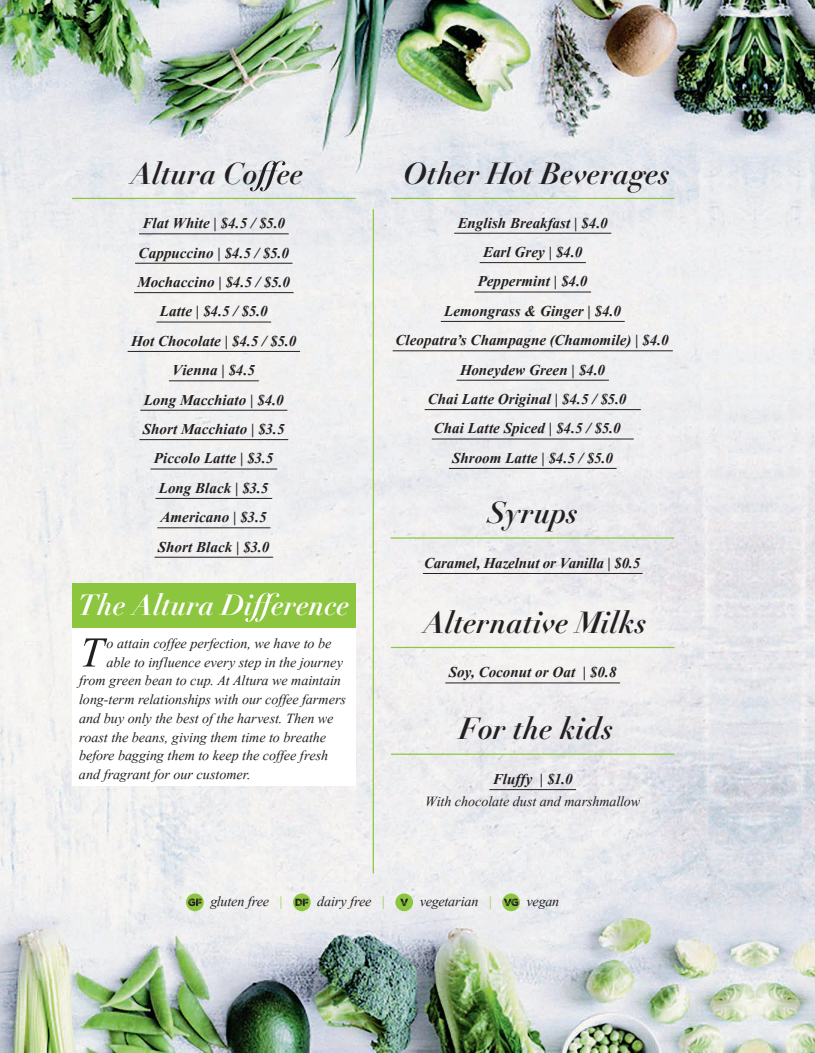
<style>
.page{position:relative;width:815px;height:1053px;background:#fff}
.page>*{position:absolute;margin:0;border:0;box-sizing:border-box;transform-origin:0 0}
.t1{font:52.62px "Vijaya";color:#231f20}
.t2{font:italic 700 30px "Didot LT Pro";color:#231f20}
.t3{font:italic 700 28.75px "Didot LT Pro";color:#fff}
.t4{font:700 18.75px/29.4px "Vijaya";color:#231f20;text-align:center}
.t5{font:17.5px "Vijaya";color:#231f20}
.s1{color:#8bc63e}
</style>
<div class="page">
<img style="left:0;top:0;width:755px;height:1052px">
<hr style="left:373px;top:209px;width:1px;height:664px;background:#8bc63e">
<hr style="left:391px;top:198px;width:283px;height:1px;background:#8bc63e">
<hr style="left:454px;top:233px;width:157px;height:1px;background:#231f20">
<hr style="left:480px;top:262px;width:106px;height:1px;background:#231f20">
<hr style="left:474px;top:292px;width:117px;height:1px;background:#231f20">
<hr style="left:441px;top:321px;width:184px;height:1px;background:#231f20">
<hr style="left:393px;top:350px;width:280px;height:1px;background:#231f20">
<hr style="left:457px;top:380px;width:152px;height:1px;background:#231f20">
<hr style="left:425px;top:409px;width:216px;height:1px;background:#231f20">
<hr style="left:432px;top:438px;width:202px;height:1px;background:#231f20">
<hr style="left:449px;top:468px;width:168px;height:1px;background:#231f20">
<hr style="left:391px;top:537px;width:283px;height:1px;background:#8bc63e">
<hr style="left:423px;top:573px;width:220px;height:1px;background:#231f20">
<hr style="left:391px;top:646px;width:283px;height:2px;background:#8bc63e">
<hr style="left:445px;top:682px;width:175px;height:1px;background:#231f20">
<hr style="left:72px;top:198px;width:284px;height:1px;background:#8bc63e">
<svg style="left:250px;top:161px;width:35px;height:30px"></svg>
<hr style="left:139px;top:233px;width:150px;height:1px;background:#231f20">
<hr style="left:135px;top:263px;width:158px;height:1px;background:#231f20">
<hr style="left:134px;top:292px;width:160px;height:1px;background:#231f20">
<hr style="left:156px;top:322px;width:115px;height:1px;background:#231f20">
<hr style="left:128px;top:351px;width:172px;height:1px;background:#231f20">
<hr style="left:169px;top:380px;width:90px;height:1px;background:#231f20">
<hr style="left:140px;top:410px;width:147px;height:1px;background:#231f20">
<hr style="left:139px;top:439px;width:149px;height:1px;background:#231f20">
<hr style="left:150px;top:468px;width:127px;height:1px;background:#231f20">
<hr style="left:155px;top:498px;width:117px;height:1px;background:#231f20">
<hr style="left:157px;top:527px;width:113px;height:1px;background:#231f20">
<hr style="left:155px;top:557px;width:118px;height:1px;background:#231f20">
<hr style="left:391px;top:753px;width:283px;height:1px;background:#8bc63e">
<hr style="left:489px;top:789px;width:87px;height:1px;background:#231f20">
<div style="left:186px;top:893px;width:18px;height:18px;background:#8bc63e;border-radius:50%"></div>
<svg style="left:188px;top:898px;width:14px;height:8px"></svg>
<svg style="left:293px;top:893px;width:18px;height:18px"></svg>
<svg style="left:295px;top:898px;width:13px;height:7px"></svg>
<div style="left:395px;top:893px;width:18px;height:18px;background:#8bc63e;border-radius:50%"></div>
<svg style="left:400px;top:898px;width:8px;height:7px"></svg>
<svg style="left:502px;top:893px;width:18px;height:18px"></svg>
<svg style="left:504px;top:898px;width:14px;height:8px"></svg>
<div style="left:72px;top:607px;width:284px;height:179px;background:#fff"></div>
<div style="left:72px;top:583px;width:284px;height:45px;background:#8bc63e"></div>
<svg style="left:245px;top:592px;width:34px;height:30px"></svg>
<img style="left:755px;top:0;width:60px;height:1052px">
<p class="t2" style="left:131px;top:154px;width:174px">Altura Co ee</p>
<p class="t4" style="left:131px;top:206px;width:167px">Flat White | $4.5 / $5.0<br>Cappuccino | $4.5 / $5.0<br>Mochaccino | $4.5 / $5.0<br>Latte | $4.5 / $5.0<br>Hot Chocolate | $4.5 / $5.0<br>Vienna | $4.5<br>Long Macchiato | $4.0<br>Short Macchiato | $3.5<br>Piccolo Latte | $3.5<br>Long Black | $3.5<br>Americano | $3.5<br>Short Black | $3.0</p>
<p class="t3" style="left:78px;top:586px;width:274px">The Altura Di erence</p>
<p class="t1" style="left:80px;top:610px;width:25px">T</p>
<p class="t5" style="left:107px;top:629px;width:226px">o attain coffee perfection, we have to be</p>
<p class="t5" style="left:107px;top:648px;width:238px">able to influence every step in the journey</p>
<p class="t5" style="left:79px;top:666px;width:263px">from green bean to cup. At Altura we maintain</p>
<p class="t5" style="left:79px;top:685px;width:268px">long-term relationships with our coffee farmers</p>
<p class="t5" style="left:79px;top:704px;width:256px">and buy only the best of the harvest. Then we</p>
<p class="t5" style="left:79px;top:723px;width:249px">roast the beans, giving them time to breathe</p>
<p class="t5" style="left:79px;top:741px;width:250px">before bagging them to keep the coffee fresh</p>
<p class="t5" style="left:79px;top:760px;width:173px">and fragrant for our customer.</p>
<p class="t2" style="left:404px;top:154px;width:268px">Other Hot Beverages</p>
<p class="t4" style="left:396px;top:206px;width:275px">English Breakfast | $4.0<br>Earl Grey | $4.0<br>Peppermint | $4.0<br>Lemongrass &amp; Ginger | $4.0<br>Cleopatra’s Champagne (Chamomile) | $4.0<br>Honeydew Green | $4.0<br>Chai Latte Original | $4.5 / $5.0<br>Chai Latte Spiced | $4.5 / $5.0<br>Shroom Latte | $4.5 / $5.0</p>
<p class="t2" style="left:488px;top:494px;width:92px">Syrups</p>
<p class="t4" style="left:424px;top:546px;width:218px">Caramel, Hazelnut or Vanilla | $0.5</p>
<p class="t2" style="left:424px;top:603px;width:224px">Alternative Milks</p>
<p class="t4" style="left:449px;top:655px;width:169px">Soy, Coconut or Oat | $0.8</p>
<p class="t2" style="left:460px;top:710px;width:155px">For the kids</p>
<p class="t4" style="left:493px;top:762px;width:81px">Fluffy | $1.0</p>
<p class="t5" style="left:425px;top:787px;width:217px">With chocolate dust and marshmallow</p>
<p class="t5" style="left:210px;top:887px;width:74px">gluten free <span class="s1">|</span></p>
<p class="t5" style="left:317px;top:887px;width:70px">dairy free <span class="s1">|</span></p>
<p class="t5" style="left:420px;top:887px;width:74px">vegetarian <span class="s1">|</span></p>
<p class="t5" style="left:527px;top:887px;width:34px">vegan</p>
</div>
